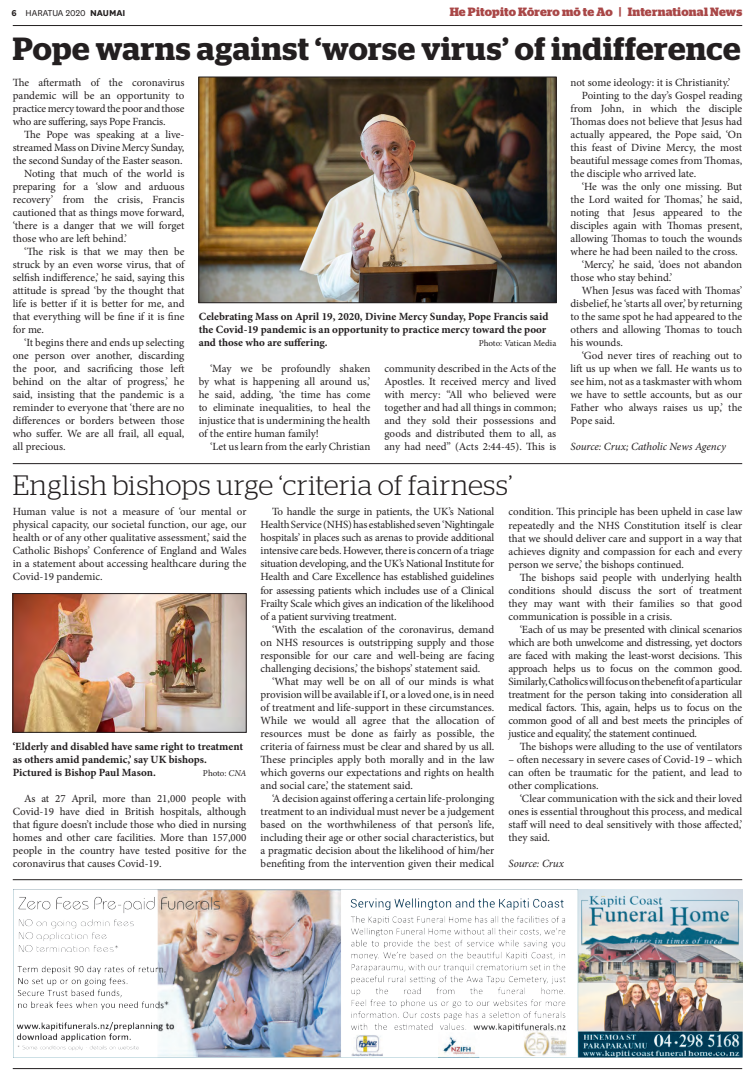
<style>
.page{position:relative;width:755px;height:1078px;background:#fff}
.page>*{position:absolute;margin:0;border:0;box-sizing:border-box;transform-origin:0 0}
.WelCom_heading_1{font:600 32px "Stag";letter-spacing:.015em;color:#231f20}
.WelCom_subheading_1{font:300 28px "Stag";letter-spacing:.015em;color:#231f20}
.WelCom_page_title{font:700 12px "Stag";letter-spacing:.015em;color:#a94747}
.WelCom_body{font:11px/13px "Minion Pro";letter-spacing:-.005em;color:#231f20;text-align:justify}
.WelCom_body_-_first{font:11px/13px "Minion Pro";letter-spacing:-.01em;color:#231f20;text-align:justify}
.WelCom_photo_caption{font:700 11px/12.9px "Minion Pro";color:#231f20}
.WelCom_italics_no_in{font:italic 11px "Minion Pro";letter-spacing:-.005em;color:#231f20}
.t1{font:10px "National";color:#231f20}
.WelCom_photo_caption-2{font:9px "Minion Pro";letter-spacing:-.005em;color:#231f20}
.s1{font-weight:700}
.s2{font-style:italic}
</style>
<div class="page">
<hr style="left:13px;top:25px;width:728px;height:1px;background:#231f20">
<hr style="left:13px;top:1068px;width:728px;height:1px;background:#231f20">
<img style="left:200px;top:79px;width:354px;height:222px">
<div style="left:198px;top:77px;width:358px;height:226px;border:1px solid #231f20"></div>
<hr style="left:13px;top:463px;width:728px;height:1px;background:#231f20">
<img style="left:13px;top:889px;width:728px;height:168px">
<hr style="left:13px;top:879px;width:728px;height:1px;background:#231f20">
<img style="left:15px;top:595px;width:229px;height:135px">
<div style="left:13px;top:593px;width:233px;height:139px;border:1px solid #231f20"></div>
<p class="t1" style="left:11px;top:7px;width:116px"><span class="s1">6</span> HARATUA 2020 <span class="s1">NAUMAI</span></p>
<p class="WelCom_page_title" style="left:449px;top:5px;width:294px">He Pitopito Kōrero mō te Ao | International News</p>
<p class="WelCom_heading_1" style="left:13px;top:30px;width:729px">Pope warns against ‘worse virus’ of indifference</p>
<p class="WelCom_body_-_first" style="left:13px;top:76px;width:173px">The aftermath of the coronavirus pandemic will be an opportunity to practice mercy toward the poor and those who are suffering, says Pope Francis.</p>
<p class="WelCom_body" style="left:13px;top:128px;width:173px;text-indent:11px">The Pope was speaking at a live&shy;streamed Mass on Divine Mercy Sunday, the second Sunday of the Easter season.</p>
<p class="WelCom_body" style="left:13px;top:167px;width:173px;text-indent:11px">Noting that much of the world is preparing for a ‘slow and arduous recovery’ from the crisis, Francis cautioned that as things move forward, ‘there is a danger that we will forget those who are left behind.’</p>
<p class="WelCom_body" style="left:13px;top:245px;width:173px;text-indent:11px">‘The risk is that we may then be struck by an even worse virus, that of selfish indifference,’ he said, saying this attitude is spread ‘by the thought that life is better if it is better for me, and that everything will be fine if it is fine for me.</p>
<p class="WelCom_body" style="left:13px;top:336px;width:173px;text-indent:11px">‘It begins there and ends up selecting one person over another, discarding the poor, and sacrificing those left behind on the altar of progress,’ he said, insisting that the pandemic is a reminder to everyone that ‘there are no differences or borders between those who suffer. We are all frail, all equal, all precious.</p>
<p class="WelCom_body" style="left:570px;top:76px;width:161px">not some ideology: it is Christianity.’</p>
<p class="WelCom_body" style="left:570px;top:89px;width:173px;text-indent:11px">Pointing to the day’s Gospel reading from John, in which the disciple Thomas does not believe that Jesus had actually appeared, the Pope said, ‘On this feast of Divine Mercy, the most beautiful message comes from Thomas, the disciple who arrived late.</p>
<p class="WelCom_body" style="left:570px;top:180px;width:173px;text-indent:11px">‘He was the only one missing. But the Lord waited for Thomas,’ he said, noting that Jesus appeared to the disciples again with Thomas present, allowing Thomas to touch the wounds where he had been nailed to the cross.</p>
<p class="WelCom_body" style="left:570px;top:258px;width:173px;text-indent:11px">‘Mercy,’ he said, ‘does not abandon those who stay behind.’</p>
<p class="WelCom_body" style="left:570px;top:284px;width:173px;text-indent:11px">When Jesus was faced with Thomas’ disbelief, he ‘starts all over,’ by returning to the same spot he had appeared to the others and allowing Thomas to touch his wounds.</p>
<p class="WelCom_body" style="left:570px;top:349px;width:173px;text-indent:11px">‘God never tires of reaching out to lift us up when we fall. He wants us to see him, not as a taskmaster with whom we have to settle accounts, but as our Father who always raises us up,’ the Pope said.</p>
<p class="WelCom_italics_no_in" style="left:570px;top:439px;width:157px">Source: Crux; Catholic News Agency</p>
<p class="WelCom_photo_caption" style="left:198px;top:310px;width:351px">Celebrating Mass on April 19, 2020, Divine Mercy Sunday, Pope Francis said the Covid-19 pandemic is an opportunity to practice mercy toward the poor and those who are suffering.</p>
<p class="WelCom_photo_caption-2" style="left:478px;top:337px;width:79px">Photo: Vatican Media</p>
<p class="WelCom_body" style="left:198px;top:362px;width:173px;text-indent:11px">‘May we be profoundly shaken by what is happening all around us,’ he said, adding, ‘the time has come to eliminate inequalities, to heal the injustice that is undermining the health of the entire human family!</p>
<p class="WelCom_body" style="left:210px;top:440px;width:162px">‘Let us learn from the early Christian</p>
<p class="WelCom_body" style="left:384px;top:362px;width:173px">community described in the Acts of the Apostles. It received mercy and lived with mercy: “All who believed were together and had all things in common; and they sold their possessions and goods and distributed them to all, as any had need” (Acts 2:44-45). This is</p>
<p class="WelCom_subheading_1" style="left:13px;top:469px;width:500px">English bishops urge ‘criteria of fairness’</p>
<p class="WelCom_body_-_first" style="left:13px;top:505px;width:235px">Human value is not a measure of ‘our mental or physical capacity, our societal function, our age, our health or of any other qualitative assessment,’ said the Catholic Bishops’ Conference of England and Wales in a statement about accessing healthcare during the Covid-19 pandemic.</p>
<p class="WelCom_body" style="left:260px;top:505px;width:235px;text-indent:11px">To handle the surge in patients, the UK’s National Health Service (NHS) has established seven ‘Nightingale hospitals’ in places such as arenas to provide additional intensive care beds. However, there is concern of a triage situation developing, and the UK’s National Institute for Health and Care Excellence has established guidelines for assessing patients which includes use of a Clinical Frailty Scale which gives an indication of the likelihood of a patient surviving treatment.</p>
<p class="WelCom_body" style="left:260px;top:622px;width:235px;text-indent:11px">‘With the escalation of the coronavirus, demand on NHS resources is outstripping supply and those responsible for our care and well-being are facing challenging decisions,’ the bishops’ statement said.</p>
<p class="WelCom_body" style="left:260px;top:674px;width:235px;text-indent:11px">‘What may well be on all of our minds is what provision will be available if I, or a loved one, is in need of treatment and life-support in these circumstances.<br>While we would all agree that the allocation of resources must be done as fairly as possible, the criteria of fairness must be clear and shared by us all.<br>These principles apply both morally and in the law which governs our expectations and rights on health and social care,’ the statement said.</p>
<p class="WelCom_body" style="left:260px;top:791px;width:235px;text-indent:11px">‘A decision against offering a certain life-prolonging treatment to an individual must never be a judgement based on the worthwhileness of that person’s life, including their age or other social characteristics, but a pragmatic decision about the likelihood of him/her benefiting from the intervention given their medical</p>
<p class="WelCom_body" style="left:508px;top:505px;width:235px">condition. This principle has been upheld in case law repeatedly and the NHS Constitution itself is clear that we should deliver care and support in a way that achieves dignity and compassion for each and every person we serve,’ the bishops continued.</p>
<p class="WelCom_body" style="left:508px;top:570px;width:235px;text-indent:11px">The bishops said people with underlying health conditions should discuss the sort of treatment they may want with their families so that good communication is possible in a crisis.</p>
<p class="WelCom_body" style="left:508px;top:622px;width:235px;text-indent:11px">‘Each of us may be presented with clinical scenarios which are both unwelcome and distressing, yet doctors are faced with making the least-worst decisions. This approach helps us to focus on the common good.<br>Similarly, Catholics will focus on the benefit of a particular treatment for the person taking into consideration all medical factors. This, again, helps us to focus on the common good of all and best meets the principles of justice and equality,’ the statement continued.</p>
<p class="WelCom_body" style="left:519px;top:739px;width:224px">The bishops were alluding to the use of ventilators</p>
<p class="WelCom_body" style="left:508px;top:752px;width:235px">– often necessary in severe cases of Covid-19 – which can often be traumatic for the patient, and lead to other complications.</p>
<p class="WelCom_body" style="left:508px;top:791px;width:235px;text-indent:11px">‘Clear communication with the sick and their loved ones is essential throughout this process, and medical staff will need to deal sensitively with those affected,’ they said.</p>
<p class="WelCom_italics_no_in" style="left:508px;top:855px;width:57px">Source: Crux</p>
<p class="WelCom_photo_caption" style="left:13px;top:739px;width:232px">‘Elderly and disabled have same right to treatment as others amid pandemic,’ say UK bishops.<br>Pictured is Bishop Paul Mason.</p>
<p class="WelCom_photo_caption-2" style="left:203px;top:766px;width:45px">Photo: <span class="s2">CNA</span></p>
<p class="WelCom_body" style="left:13px;top:791px;width:235px;text-indent:11px">As at 27 April, more than 21,000 people with Covid-19 have died in British hospitals, although that figure doesn’t include those who died in nursing homes and other care facilities. More than 157,000 people in the country have tested positive for the coronavirus that causes Covid-19.</p>
</div>
